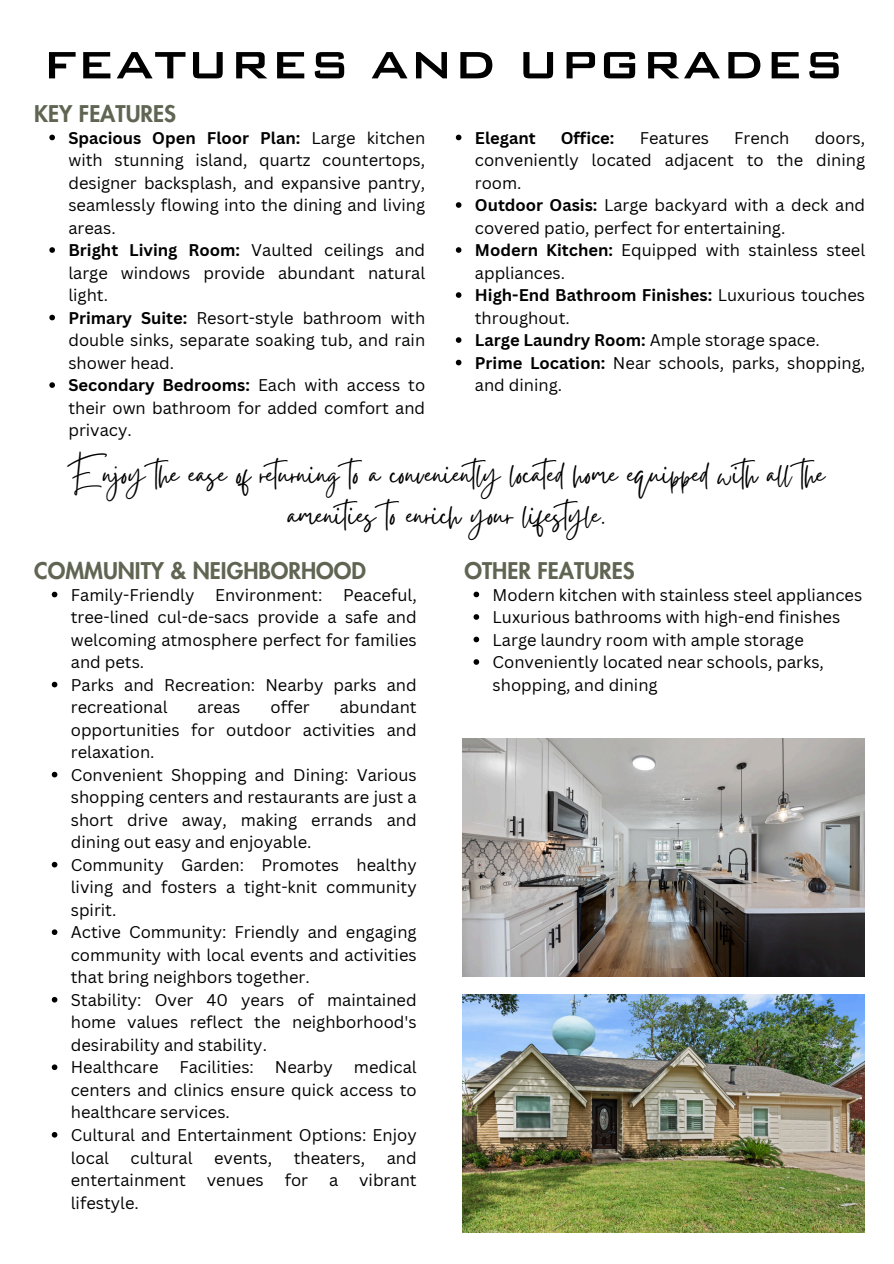
<style>
.page{position:relative;width:894px;height:1264px;background:#fff}
.page>*{position:absolute;margin:0;border:0;box-sizing:border-box;transform-origin:0 0}
.t1{font:500 51px "Bank Gothic BT";color:#000}
.t2{font:37.5px/40.5px "Gistesy";color:#000;text-align:center}
.t3{font:800 22.5px "Futura LT Pro";color:#606553}
.t4{font:16.5px/22.5px "Canva Sans";color:#000;text-align:justify}
.t5{font:700 16.5px "Canva Sans";color:#000}
.s1{font-weight:700}
</style>
<div class="page">
<img style="left:463px;top:738px;width:401px;height:238px">
<img style="left:463px;top:994px;width:401px;height:238px">
<svg style="left:49px;top:135px;width:6px;height:5px"></svg>
<svg style="left:49px;top:247px;width:6px;height:6px"></svg>
<svg style="left:49px;top:315px;width:6px;height:5px"></svg>
<svg style="left:49px;top:382px;width:6px;height:6px"></svg>
<svg style="left:52px;top:591px;width:5px;height:6px"></svg>
<svg style="left:52px;top:681px;width:5px;height:6px"></svg>
<svg style="left:52px;top:771px;width:5px;height:6px"></svg>
<svg style="left:52px;top:861px;width:5px;height:6px"></svg>
<svg style="left:52px;top:929px;width:5px;height:6px"></svg>
<svg style="left:52px;top:996px;width:5px;height:6px"></svg>
<svg style="left:52px;top:1064px;width:5px;height:6px"></svg>
<svg style="left:52px;top:1132px;width:5px;height:5px"></svg>
<svg style="left:473px;top:591px;width:6px;height:6px"></svg>
<svg style="left:473px;top:614px;width:6px;height:5px"></svg>
<svg style="left:473px;top:636px;width:6px;height:6px"></svg>
<svg style="left:473px;top:659px;width:6px;height:5px"></svg>
<svg style="left:455px;top:135px;width:6px;height:5px"></svg>
<svg style="left:455px;top:202px;width:6px;height:6px"></svg>
<svg style="left:455px;top:247px;width:6px;height:6px"></svg>
<svg style="left:455px;top:292px;width:6px;height:6px"></svg>
<svg style="left:455px;top:337px;width:6px;height:6px"></svg>
<svg style="left:455px;top:360px;width:6px;height:5px"></svg>
<h1 class="t1" style="left:42px;top:37px;width:803px">FEATURES AND UPGRADES</h1>
<h3 class="t3" style="left:34px;top:103px;width:143px">KEY FEATURES</h3>
<p class="t4" style="left:68px;top:126px;width:358px"><span class="s1">Spacious Open Floor Plan:</span> Large kitchen with stunning island, quartz countertops, designer backsplash, and expansive pantry, seamlessly flowing into the dining and living areas.</p>
<p class="t4" style="left:68px;top:238px;width:358px"><span class="s1">Bright Living Room:</span> Vaulted ceilings and large windows provide abundant natural light.</p>
<p class="t4" style="left:68px;top:306px;width:358px"><span class="s1">Primary Suite:</span> Resort-style bathroom with double sinks, separate soaking tub, and rain shower head.</p>
<p class="t4" style="left:68px;top:373px;width:358px"><span class="s1">Secondary Bedrooms:</span> Each with access to their own bathroom for added comfort and privacy.</p>
<p class="t5" style="left:474px;top:126px;width:62px">Elegant</p>
<p class="t5" style="left:560px;top:126px;width:55px">Office:</p>
<p class="t4" style="left:639px;top:126px;width:71px">Features</p>
<p class="t4" style="left:734px;top:126px;width:57px">French</p>
<p class="t4" style="left:474px;top:126px;width:391px;text-indent:340px">doors, conveniently located adjacent to the dining room.</p>
<h3 class="t4" style="left:474px;top:193px;width:391px"><span class="s1">Outdoor Oasis:</span> Large backyard with a deck and covered patio, perfect for entertaining.</h3>
<p class="t4" style="left:474px;top:238px;width:391px"><span class="s1">Modern Kitchen:</span> Equipped with stainless steel appliances.</p>
<p class="t4" style="left:474px;top:283px;width:391px"><span class="s1">High-End Bathroom Finishes:</span> Luxurious touches throughout.</p>
<p class="t4" style="left:474px;top:328px;width:346px"><span class="s1">Large Laundry Room:</span> Ample storage space.</p>
<p class="t4" style="left:474px;top:351px;width:391px"><span class="s1">Prime Location:</span> Near schools, parks, shopping, and dining.</p>
<p class="t2" style="left:69px;top:450px;width:757px">Enjoy the ease of returning to a conveniently located home equipped with all the amenities to enrich your lifestyle.</p>
<p class="t3" style="left:34px;top:560px;width:333px">COMMUNITY &amp; NEIGHBORHOOD</p>
<p class="t4" style="left:71px;top:583px;width:347px">Family-Friendly Environment: Peaceful, tree-lined cul-de-sacs provide a safe and welcoming atmosphere perfect for families and pets.</p>
<p class="t4" style="left:71px;top:673px;width:347px">Parks and Recreation: Nearby parks and recreational</p>
<p class="t4" style="left:197px;top:695px;width:44px">areas</p>
<p class="t4" style="left:270px;top:695px;width:41px">offer</p>
<p class="t4" style="left:71px;top:695px;width:347px;text-indent:269px">abundant opportunities for outdoor activities and relaxation.</p>
<p class="t4" style="left:71px;top:763px;width:347px">Convenient Shopping and Dining: Various shopping centers and restaurants are just a short drive away, making errands and dining out easy and enjoyable.</p>
<p class="t4" style="left:71px;top:853px;width:347px">Community Garden: Promotes healthy living and fosters a tight-knit community spirit.</p>
<p class="t4" style="left:71px;top:920px;width:347px">Active Community: Friendly and engaging community with local events and activities that bring neighbors together.</p>
<h2 class="t4" style="left:71px;top:988px;width:347px">Stability: Over 40 years of maintained home values reflect the neighborhood's desirability and stability.</h2>
<h3 class="t4" style="left:71px;top:1055px;width:89px">Healthcare</h3>
<h3 class="t4" style="left:179px;top:1055px;width:76px">Facilities:</h3>
<h3 class="t4" style="left:275px;top:1055px;width:60px">Nearby</h3>
<h3 class="t4" style="left:71px;top:1055px;width:347px;text-indent:283px">medical centers and clinics ensure quick access to healthcare services.</h3>
<p class="t4" style="left:71px;top:1123px;width:347px">Cultural and Entertainment Options: Enjoy local</p>
<p class="t4" style="left:131px;top:1145px;width:63px">cultural</p>
<p class="t4" style="left:214px;top:1145px;width:59px">events,</p>
<p class="t4" style="left:293px;top:1145px;width:73px">theaters,</p>
<p class="t4" style="left:386px;top:1145px;width:32px">and</p>
<p class="t4" style="left:71px;top:1168px;width:116px">entertainment</p>
<p class="t4" style="left:207px;top:1168px;width:58px">venues</p>
<p class="t4" style="left:284px;top:1168px;width:25px">for</p>
<p class="t4" style="left:329px;top:1168px;width:11px">a</p>
<p class="t4" style="left:359px;top:1168px;width:59px">vibrant</p>
<p class="t4" style="left:71px;top:1190px;width:70px">lifestyle.</p>
<p class="t3" style="left:464px;top:560px;width:171px">OTHER FEATURES</p>
<p class="t4" style="left:492px;top:583px;width:371px">Modern kitchen with stainless steel appliances</p>
<p class="t4" style="left:492px;top:605px;width:349px">Luxurious bathrooms with high-end finishes</p>
<p class="t4" style="left:492px;top:628px;width:313px">Large laundry room with ample storage</p>
<p class="t4" style="left:492px;top:650px;width:333px">Conveniently located near schools, parks, shopping, and dining</p>
</div>
